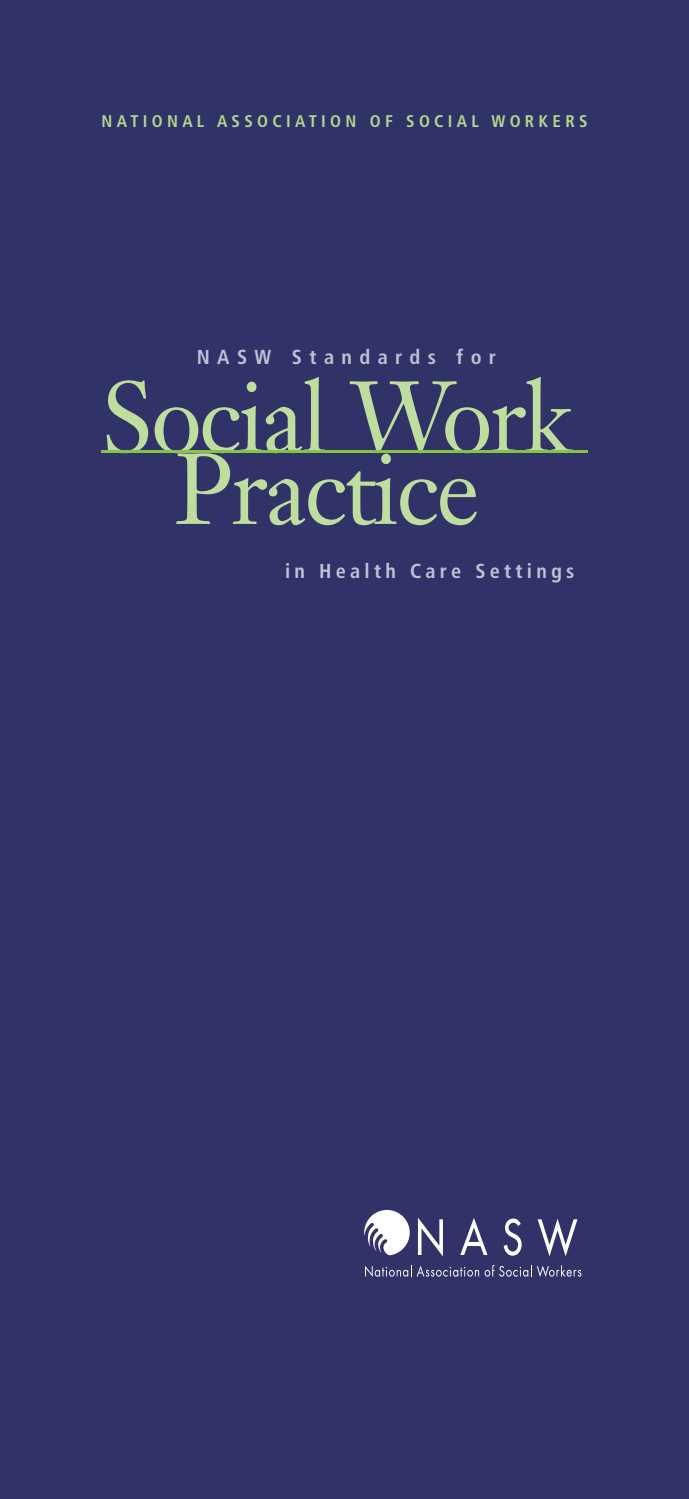
<style>
.page{position:relative;width:689px;height:1499px;background:#fff}
.page>*{position:absolute;margin:0;border:0;box-sizing:border-box;transform-origin:0 0}
.t1{font:99px/72px "Janson Text";letter-spacing:-.025em;color:#bfdd9e;text-align:center;scale:.95 1}
.t2{font:700 condensed 20.25px "Frutiger";letter-spacing:.21em;color:#c1c1d5}
.t3{font:700 condensed 20.25px "Frutiger";letter-spacing:.365em;color:#c1c1d5}
.t4{font:700 condensed 16.88px "Frutiger";letter-spacing:.255em;color:#b3d78d}
</style>
<div class="page">
<div style="left:0;top:0;width:688px;height:1498px;background:#303268"></div>
<hr style="left:101px;top:451px;width:486px;height:2px;background:#83c447">
<svg style="left:364px;top:1210px;width:45px;height:45px"></svg>
<svg style="left:365px;top:1265px;width:114px;height:12px"></svg>
<svg style="left:485px;top:1265px;width:96px;height:12px"></svg>
<svg style="left:418px;top:1218px;width:25px;height:38px"></svg>
<svg style="left:460px;top:1218px;width:27px;height:37px"></svg>
<svg style="left:503px;top:1218px;width:18px;height:37px"></svg>
<svg style="left:537px;top:1218px;width:40px;height:38px"></svg>
<p class="t4" style="left:101px;top:115px;width:487px">NATIONAL ASSOCIATION OF SOCIAL WORKERS</p>
<p class="t3" style="left:197px;top:349px;width:301px">NASW Standards for</p>
<h1 class="t1" style="left:101px;top:391px;width:496px">Social Work<br>Practice</h1>
<p class="t2" style="left:285px;top:562px;width:291px">in Health Care Settings</p>
</div>
